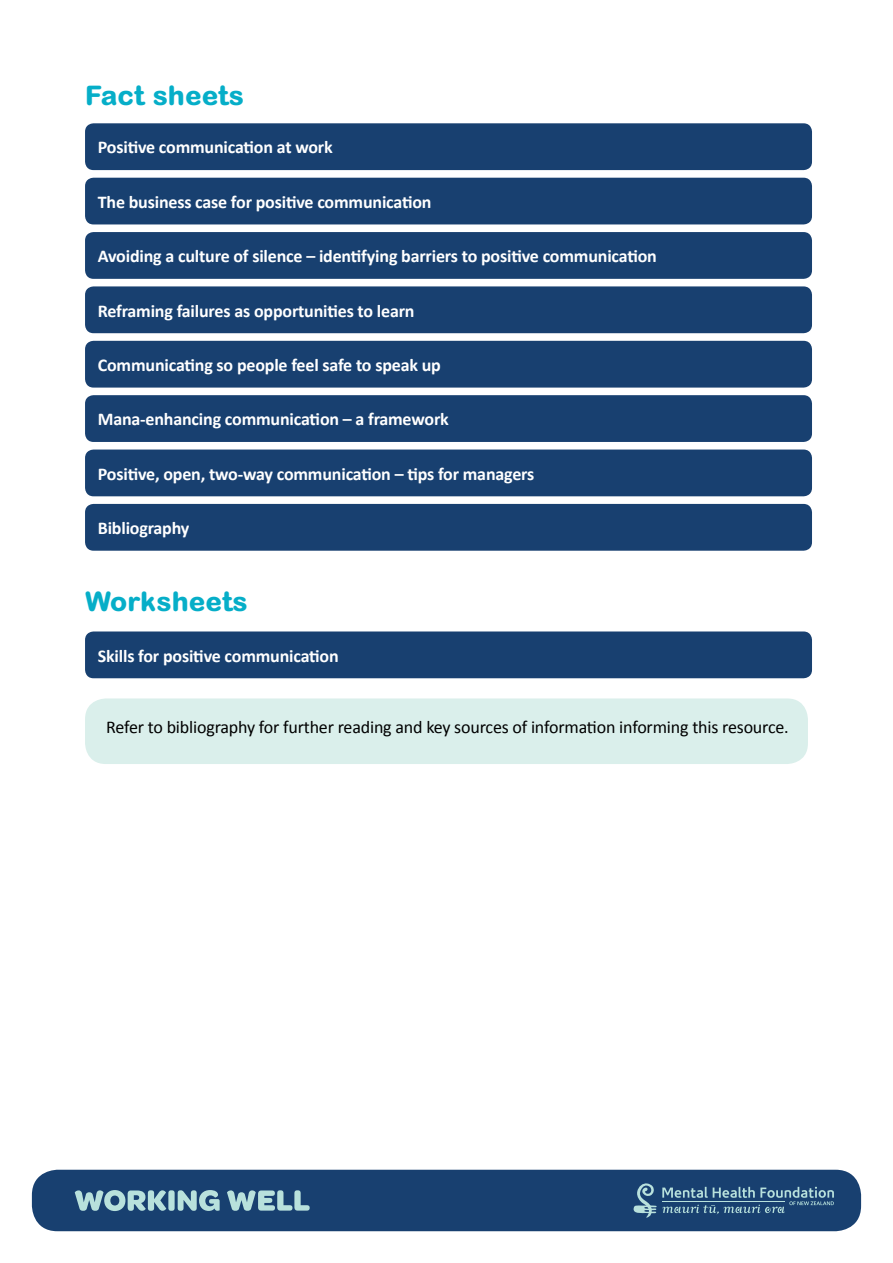
<style>
.page{position:relative;width:893px;height:1263px;background:#fff}
.page>*{position:absolute;margin:0;border:0;box-sizing:border-box;transform-origin:0 0}
.t1{font:800 27px "Arial Rounded MT Pro";color:#06aec8}
.t2{font:700 18px "Calibri";letter-spacing:-.01em;color:#fff}
.t3{font:18px "Calibri";letter-spacing:-.01em;color:#000}
</style>
<div class="page">
<div style="left:85px;top:698px;width:723px;height:66px;background:#daefeb;border-radius:21px"></div>
<div style="left:85px;top:123px;width:727px;height:47px;background:#184070;border-radius:9px"></div>
<div style="left:85px;top:178px;width:727px;height:46px;background:#184070;border-radius:9px"></div>
<div style="left:85px;top:232px;width:727px;height:47px;background:#184070;border-radius:9px"></div>
<div style="left:85px;top:286px;width:727px;height:47px;background:#184070;border-radius:9px"></div>
<div style="left:85px;top:341px;width:727px;height:47px;background:#184070;border-radius:9px"></div>
<div style="left:85px;top:395px;width:727px;height:47px;background:#184070;border-radius:9px"></div>
<div style="left:85px;top:449px;width:727px;height:47px;background:#184070;border-radius:9px"></div>
<div style="left:85px;top:504px;width:727px;height:47px;background:#184070;border-radius:9px"></div>
<div style="left:85px;top:631px;width:727px;height:47px;background:#184070;border-radius:9px"></div>
<div style="left:32px;top:1170px;width:829px;height:61px;background:#184070;border-radius:26px"></div>
<svg style="left:75px;top:1190px;width:91px;height:21px"></svg>
<div style="left:168px;top:1190px;width:7px;height:21px;background:#b8e1dc;border-radius:3px"></div>
<svg style="left:178px;top:1190px;width:42px;height:21px"></svg>
<svg style="left:227px;top:1190px;width:83px;height:21px"></svg>
<svg style="left:633px;top:1183px;width:201px;height:34px"></svg>
<h1 class="t1" style="left:85px;top:79px;width:160px">Fact sheets</h1>
<p class="t2" style="left:98px;top:136px;width:236px">Positive communication at work</p>
<p class="t2" style="left:98px;top:191px;width:335px">The business case for positive communication</p>
<p class="t2" style="left:98px;top:245px;width:561px">Avoiding a culture of silence – identifying barriers to positive communication</p>
<p class="t2" style="left:98px;top:299px;width:318px">Reframing failures as opportunities to learn</p>
<p class="t2" style="left:98px;top:354px;width:345px">Communicating so people feel safe to speak up</p>
<p class="t2" style="left:98px;top:408px;width:353px">Mana-enhancing communication – a framework</p>
<p class="t2" style="left:98px;top:462px;width:438px">Positive, open, two-way communication – tips for managers</p>
<p class="t2" style="left:98px;top:517px;width:93px">Bibliography</p>
<h1 class="t1" style="left:85px;top:585px;width:164px">Worksheets</h1>
<p class="t2" style="left:98px;top:644px;width:242px">Skills for positive communication</p>
<p class="t3" style="left:106px;top:716px;width:684px">Refer to bibliography for further reading and key sources of information informing this resource.</p>
</div>
